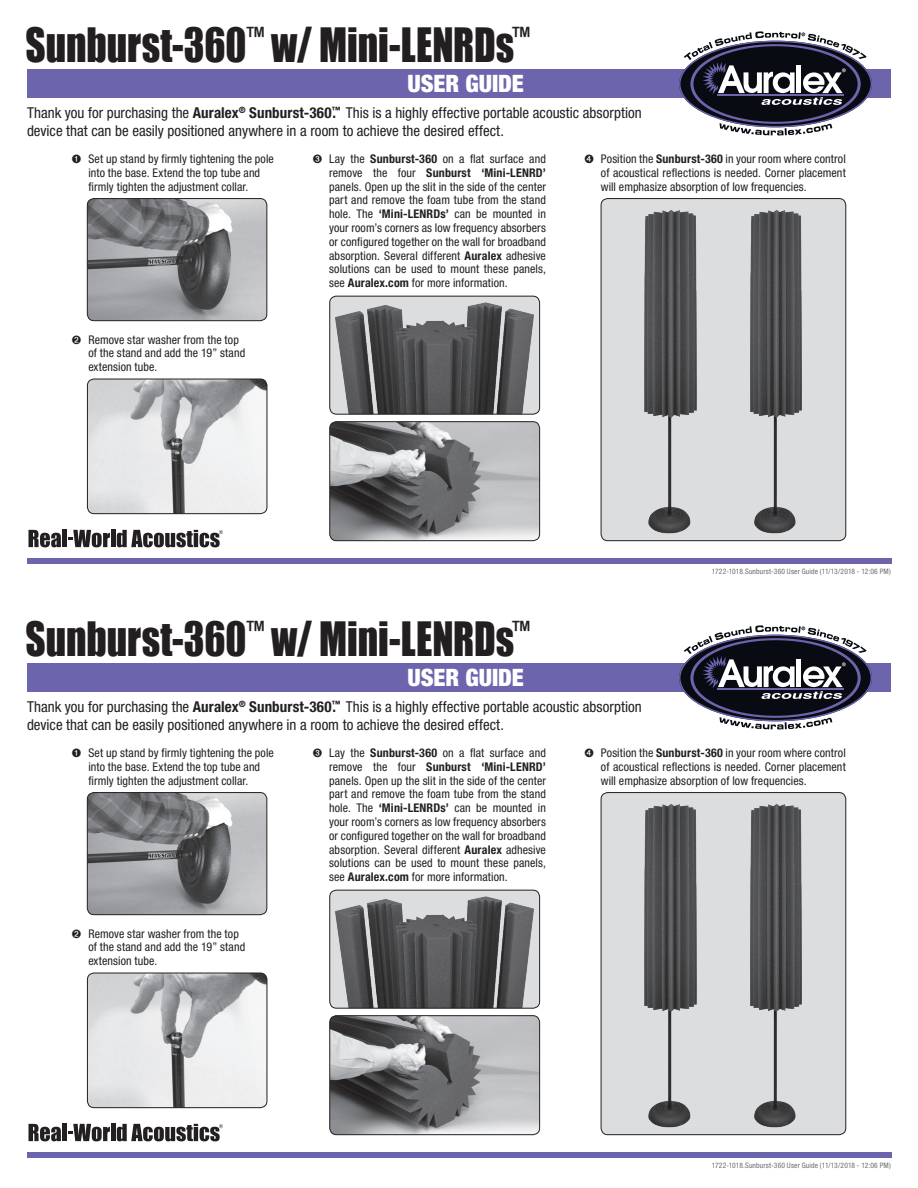
<style>
.page{position:relative;width:918px;height:1188px;background:#fff}
.page>*{position:absolute;margin:0;border:0;box-sizing:border-box;transform-origin:0 0}
.t1{font:43.5px "Impact";color:#231f20;scale:.9 1}
.t2{font:900 condensed 24px "Helvetica Neue LT Std";letter-spacing:-.005em;color:#fff}
.t3{font:condensed 15px/17.2px "Helvetica Neue LT Std";color:#231f20}
.tabs{font:condensed 12px/13.8px "Helvetica Neue LT Std";letter-spacing:.01em;color:#231f20;text-align:justify}
.t4{font:condensed 7.5px "Helvetica Neue LT Std";letter-spacing:.015em;color:#6c6d70}
.s1{font-weight:700}
</style>
<div class="page">
<div style="left:27px;top:69px;width:864px;height:28px;background:#6c65ae"></div>
<div style="left:27px;top:663px;width:864px;height:28px;background:#6c65ae"></div>
<div style="left:27px;top:558px;width:864px;height:6px;background:#6c65ae"></div>
<div style="left:27px;top:1152px;width:864px;height:6px;background:#6c65ae"></div>
<svg style="left:679px;top:31px;width:193px;height:105px"></svg>
<svg style="left:679px;top:625px;width:193px;height:105px"></svg>
<svg style="left:29px;top:530px;width:32px;height:17px"></svg>
<div style="left:62px;top:530px;width:5px;height:17px;background:#231f20"></div>
<hr style="left:111px;top:530px;width:4px;height:17px;background:#231f20">
<svg style="left:68px;top:530px;width:42px;height:17px"></svg>
<svg style="left:117px;top:530px;width:106px;height:17px"></svg>
<svg style="left:29px;top:1124px;width:32px;height:17px"></svg>
<div style="left:62px;top:1124px;width:5px;height:17px;background:#231f20"></div>
<hr style="left:111px;top:1124px;width:4px;height:17px;background:#231f20">
<svg style="left:68px;top:1124px;width:42px;height:17px"></svg>
<svg style="left:117px;top:1124px;width:106px;height:17px"></svg>
<div style="left:330px;top:296px;width:210px;height:118px;background:#dcdddf;border-radius:7px"></div>
<img style="left:335px;top:302px;width:199px;height:111px">
<div style="left:329px;top:296px;width:211px;height:119px;border:1px solid #231f20;border-radius:7px"></div>
<div style="left:330px;top:890px;width:210px;height:118px;background:#dcdddf;border-radius:7px"></div>
<img style="left:335px;top:896px;width:199px;height:111px">
<div style="left:329px;top:890px;width:211px;height:119px;border:1px solid #231f20;border-radius:7px"></div>
<img style="left:330px;top:422px;width:210px;height:119px">
<div style="left:329px;top:421px;width:211px;height:120px;border:1px solid #231f20;border-radius:7px"></div>
<img style="left:330px;top:1016px;width:210px;height:119px">
<div style="left:329px;top:1015px;width:211px;height:120px;border:1px solid #231f20;border-radius:7px"></div>
<img style="left:87px;top:379px;width:180px;height:135px">
<div style="left:87px;top:379px;width:180px;height:135px;border:1px solid #231f20;border-radius:7px"></div>
<img style="left:87px;top:973px;width:180px;height:135px">
<div style="left:87px;top:973px;width:180px;height:135px;border:1px solid #231f20;border-radius:7px"></div>
<div style="left:601px;top:199px;width:245px;height:342px;background:#dcdddf;border-radius:7px"></div>
<div style="left:601px;top:198px;width:245px;height:343px;border:1px solid #231f20;border-radius:7px"></div>
<div style="left:601px;top:793px;width:245px;height:342px;background:#dcdddf;border-radius:7px"></div>
<div style="left:601px;top:792px;width:245px;height:343px;border:1px solid #231f20;border-radius:7px"></div>
<img style="left:87px;top:199px;width:180px;height:122px">
<div style="left:87px;top:198px;width:180px;height:123px;border:1px solid #231f20;border-radius:7px"></div>
<img style="left:87px;top:793px;width:180px;height:122px">
<div style="left:87px;top:792px;width:180px;height:123px;border:1px solid #231f20;border-radius:7px"></div>
<img style="left:644px;top:210px;width:53px;height:324px">
<img style="left:644px;top:804px;width:53px;height:324px">
<img style="left:750px;top:209px;width:52px;height:325px">
<img style="left:750px;top:803px;width:52px;height:325px">
<h1 class="t1" style="left:26px;top:11px;width:562px">Sunburst-360<sup>™</sup> w/ Mini-LENRDs<sup>™</sup></h1>
<h2 class="t2" style="left:408px;top:68px;width:118px">USER GUIDE</h2>
<p class="t3" style="left:27px;top:104px;width:616px">Thank you for purchasing the <span class="s1">Auralex</span><sup>®</sup> <span class="s1">Sunburst-360</span><sup>™</sup><span class="s1">.</span> This is a highly effective portable acoustic absorption device that can be easily positioned anywhere in a room to achieve the desired effect.</p>
<p class="tabs" style="left:88px;top:152px;width:187px;text-align:left;text-indent:-16px">➊ Set up stand by firmly tightening the pole into the base. Extend the top tube and firmly tighten the adjustment collar.</p>
<p class="tabs" style="left:88px;top:332px;width:158px;text-align:left;text-indent:-16px">➋ Remove star washer from the top of the stand and add the 19” stand extension tube.</p>
<p class="tabs" style="left:329px;top:152px;width:218px;text-indent:-16px">➌ Lay the <span class="s1">Sunburst-360</span> on a flat surface and remove the four <span class="s1">Sunburst ‘Mini-LENRD’ </span>panels. Open up the slit in the side of the center part and remove the foam tube from the stand hole. The <span class="s1">‘Mini-LENRDs’</span> can be mounted in your room’s corners as low frequency absorbers or configured together on the wall for broadband absorption. Several different <span class="s1">Auralex</span> adhesive solutions can be used to mount these panels, see <span class="s1">Auralex.com</span> for more information.</p>
<p class="tabs" style="left:601px;top:152px;width:246px;text-indent:-16px">➍ Position the <span class="s1">Sunburst-360</span> in your room where control of acoustical reflections is needed. Corner placement will emphasize absorption of low frequencies.</p>
<h1 class="t1" style="left:26px;top:605px;width:562px">Sunburst-360<sup>™</sup> w/ Mini-LENRDs<sup>™</sup></h1>
<h2 class="t2" style="left:408px;top:662px;width:118px">USER GUIDE</h2>
<p class="t4" style="left:712px;top:567px;width:181px">1722-1018.Sunburst-360 User Guide (11/13/2018 - 12:06 PM)</p>
<p class="t3" style="left:27px;top:698px;width:616px">Thank you for purchasing the <span class="s1">Auralex</span><sup>®</sup> <span class="s1">Sunburst-360</span><sup>™</sup><span class="s1">.</span> This is a highly effective portable acoustic absorption device that can be easily positioned anywhere in a room to achieve the desired effect.</p>
<p class="tabs" style="left:88px;top:746px;width:187px;text-align:left;text-indent:-16px">➊ Set up stand by firmly tightening the pole into the base. Extend the top tube and firmly tighten the adjustment collar.</p>
<p class="tabs" style="left:88px;top:926px;width:158px;text-align:left;text-indent:-16px">➋ Remove star washer from the top of the stand and add the 19” stand extension tube.</p>
<p class="tabs" style="left:329px;top:746px;width:218px;text-indent:-16px">➌ Lay the <span class="s1">Sunburst-360</span> on a flat surface and remove the four <span class="s1">Sunburst ‘Mini-LENRD’ </span>panels. Open up the slit in the side of the center part and remove the foam tube from the stand hole. The <span class="s1">‘Mini-LENRDs’</span> can be mounted in your room’s corners as low frequency absorbers or configured together on the wall for broadband absorption. Several different <span class="s1">Auralex</span> adhesive solutions can be used to mount these panels, see <span class="s1">Auralex.com</span> for more information.</p>
<p class="tabs" style="left:601px;top:746px;width:246px;text-indent:-16px">➍ Position the <span class="s1">Sunburst-360</span> in your room where control of acoustical reflections is needed. Corner placement will emphasize absorption of low frequencies.</p>
<p class="t4" style="left:712px;top:1161px;width:181px">1722-1018.Sunburst-360 User Guide (11/13/2018 - 12:06 PM)</p>
</div>
